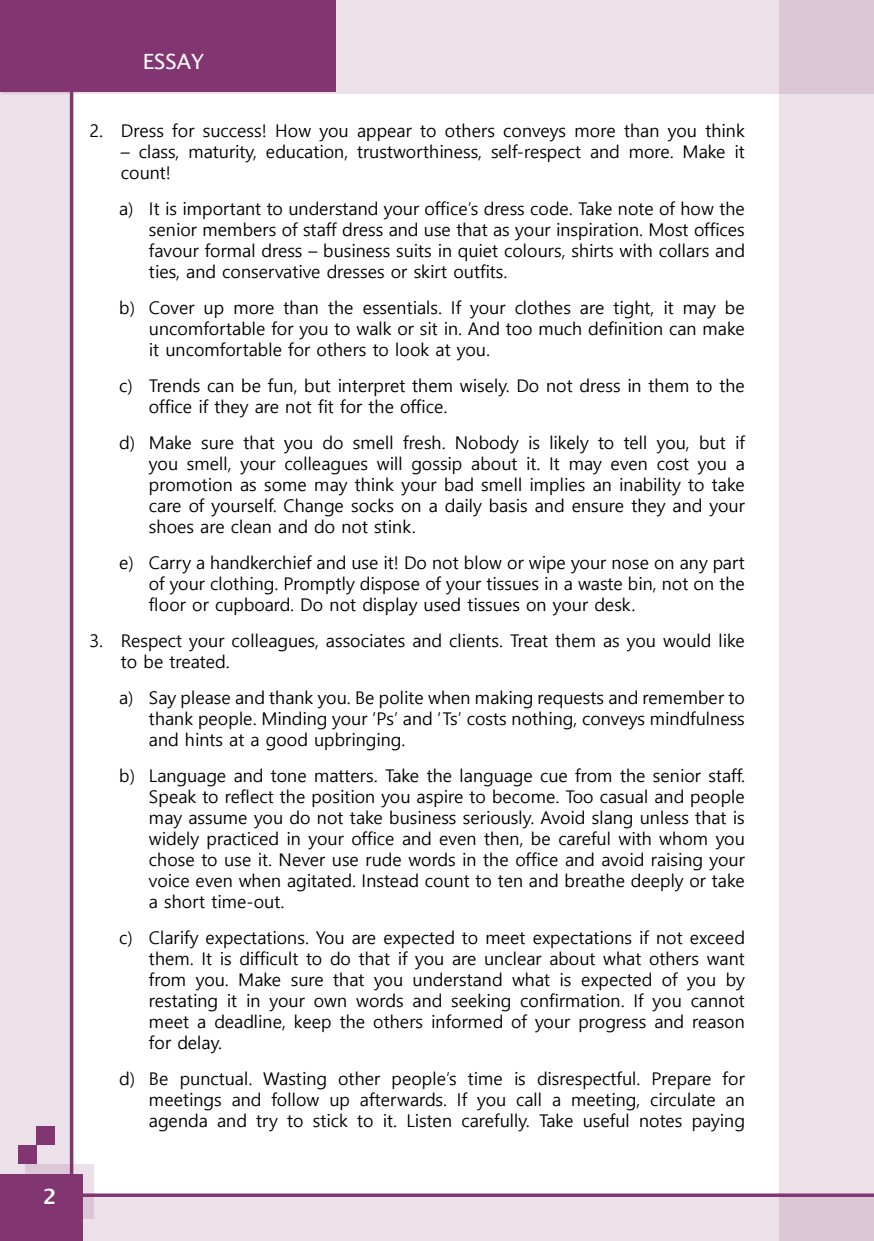
<style>
.page{position:relative;width:874px;height:1241px;background:#fff}
.page>*{position:absolute;margin:0;border:0;box-sizing:border-box;transform-origin:0 0}
.t1{font:21px "Lucida Sans";color:#fff}
.t2{font:600 21px "Lucida Sans";color:#fff}
.t3{font:17.5px/21px "Malgun Gothic";color:#000;text-align:justify}
</style>
<div class="page">
<div style="left:2px;top:0;width:871px;height:94px;background:#ece1e9"></div>
<div style="left:0;top:0;width:335px;height:92px;background:#813671"></div>
<svg style="left:779px;top:0;width:94px;height:1193px;background:#eadee7"></svg>
<hr style="left:70px;top:0;width:3px;height:1240px;background:#813671">
<hr style="left:0;top:1193px;width:873px;height:3px;background:#813671">
<svg style="left:83px;top:1196px;width:790px;height:44px;background:#e7dae4"></svg>
<div style="left:0;top:92px;width:70px;height:1082px;background:#ece1e9"></div>
<svg style="left:25px;top:1163px;width:69px;height:54px"></svg>
<div style="left:0;top:1174px;width:83px;height:66px;background:#813671"></div>
<p class="t2" style="left:43px;top:1184px;width:15px">2</p>
<p class="t1" style="left:143px;top:50px;width:63px">ESSAY</p>
<p class="t3" style="left:89px;top:121px;width:656px">2. Dress for success! How you appear to others conveys more than you think</p>
<p class="t3" style="left:121px;top:142px;width:625px">– class, maturity, education, trustworthiness, self-respect and more. Make it count!</p>
<p class="t3" style="left:149px;top:199px;width:597px;text-indent:-30px">a) It is important to understand your office’s dress code. Take note of how the senior members of staff dress and use that as your inspiration. Most offices favour formal dress – business suits in quiet colours, shirts with collars and ties, and conservative dresses or skirt outfits.</p>
<p class="t3" style="left:149px;top:298px;width:597px;text-indent:-30px">b) Cover up more than the essentials. If your clothes are tight, it may be uncomfortable for you to walk or sit in. And too much definition can make it uncomfortable for others to look at you.</p>
<p class="t3" style="left:149px;top:375px;width:597px;text-indent:-30px">c) Trends can be fun, but interpret them wisely. Do not dress in them to the office if they are not fit for the office.</p>
<p class="t3" style="left:149px;top:432px;width:597px;text-indent:-30px">d) Make sure that you do smell fresh. Nobody is likely to tell you, but if you smell, your colleagues will gossip about it. It may even cost you a promotion as some may think your bad smell implies an inability to take care of yourself. Change socks on a daily basis and ensure they and your shoes are clean and do not stink.</p>
<p class="t3" style="left:149px;top:552px;width:597px;text-indent:-30px">e) Carry a handkerchief and use it! Do not blow or wipe your nose on any part of your clothing. Promptly dispose of your tissues in a waste bin, not on the floor or cupboard. Do not display used tissues on your desk.</p>
<p class="t3" style="left:121px;top:630px;width:625px;text-indent:-32px">3. Respect your colleagues, associates and clients. Treat them as you would like to be treated.</p>
<p class="t3" style="left:149px;top:687px;width:597px;text-indent:-30px">a) Say please and thank you. Be polite when making requests and remember to thank people. Minding your ‘Ps’ and ‘Ts’ costs nothing, conveys mindfulness and hints at a good upbringing.</p>
<p class="t3" style="left:149px;top:765px;width:597px;text-indent:-30px">b) Language and tone matters. Take the language cue from the senior staff.<br>Speak to reflect the position you aspire to become. Too casual and people may assume you do not take business seriously. Avoid slang unless that is widely practiced in your office and even then, be careful with whom you chose to use it. Never use rude words in the office and avoid raising your voice even when agitated. Instead count to ten and breathe deeply or take a short time-out.</p>
<p class="t3" style="left:149px;top:927px;width:597px;text-indent:-30px">c) Clarify expectations. You are expected to meet expectations if not exceed them. It is difficult to do that if you are unclear about what others want from you. Make sure that you understand what is expected of you by restating it in your own words and seeking confirmation. If you cannot meet a deadline, keep the others informed of your progress and reason for delay.</p>
<p class="t3" style="left:149px;top:1068px;width:597px;text-indent:-30px">d) Be punctual. Wasting other people’s time is disrespectful. Prepare for meetings and follow up afterwards. If you call a meeting, circulate an agenda and try to stick to it. Listen carefully. Take useful notes paying</p>
</div>
